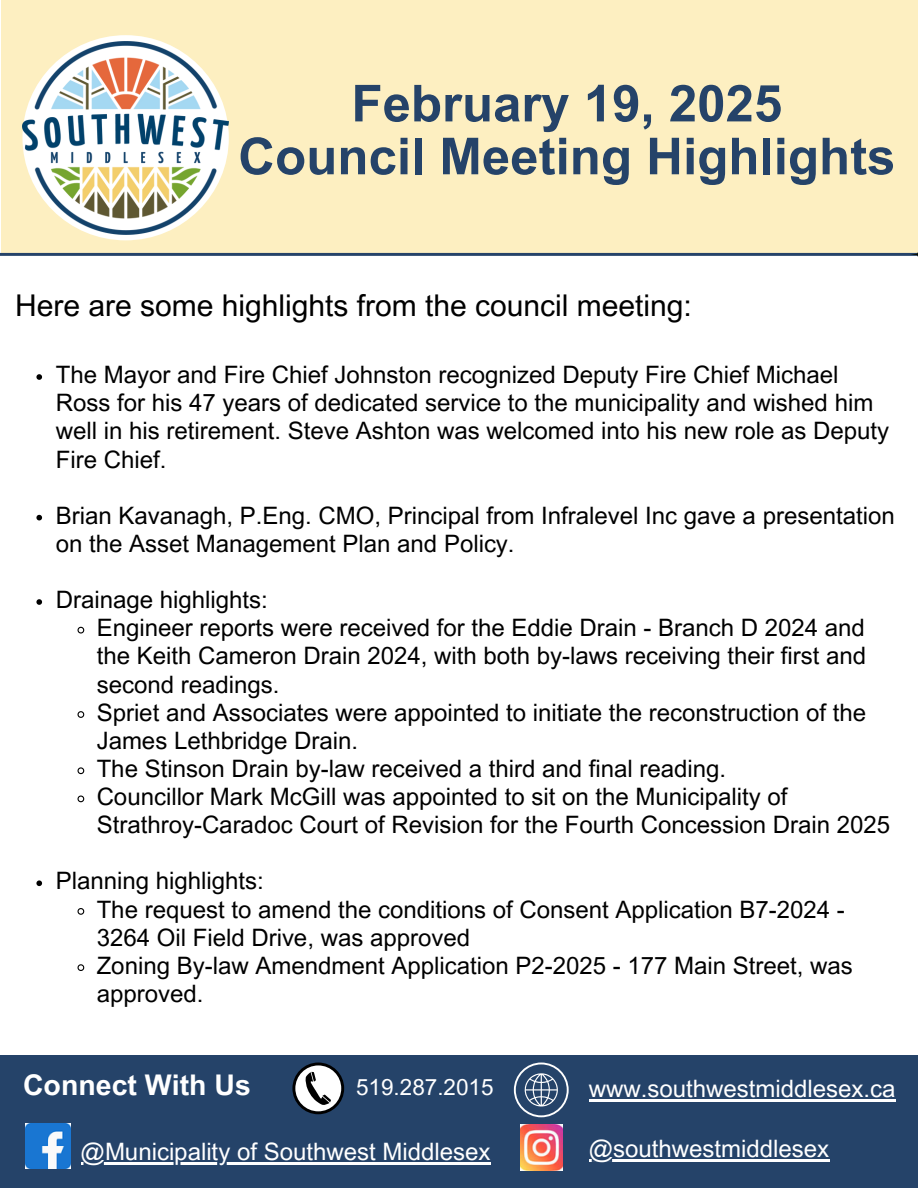
<style>
.page{position:relative;width:918px;height:1188px;background:#fff}
.page>*{position:absolute;margin:0;border:0;box-sizing:border-box;transform-origin:0 0}
.t1{font:700 51px/52.8px "Arial MT Pro";color:#254369;text-align:center}
.t2{font:30px "Arial MT Pro";color:#000}
.t3{font:700 28.5px "Arial MT Pro";color:#fff}
.t4{font:24px/28.2px "Arial MT Pro";color:#000}
.t5{font:24px "Arial MT Pro";color:#fff}
.t6{font:22.5px "Arial MT Pro";color:#fff}
</style>
<div class="page">
<div style="left:1px;top:1px;width:917px;height:253px;background:#fdefc1"></div>
<img style="left:22px;top:41px;width:206px;height:194px">
<div style="left:0;top:1056px;width:918px;height:132px;background:#254369"></div>
<svg style="left:292px;top:1063px;width:52px;height:51px"></svg>
<div style="left:295px;top:1065px;width:46px;height:46px;background:#fff;border-radius:50%"></div>
<svg style="left:305px;top:1072px;width:26px;height:33px"></svg>
<svg style="left:514px;top:1063px;width:55px;height:54px"></svg>
<img style="left:25px;top:1123px;width:45px;height:45px">
<img style="left:520px;top:1124px;width:43px;height:46px">
<svg style="left:36px;top:374px;width:6px;height:6px"></svg>
<svg style="left:36px;top:515px;width:6px;height:5px"></svg>
<svg style="left:36px;top:599px;width:6px;height:6px"></svg>
<svg style="left:77px;top:626px;width:8px;height:8px"></svg>
<svg style="left:77px;top:711px;width:8px;height:7px"></svg>
<svg style="left:77px;top:767px;width:8px;height:8px"></svg>
<svg style="left:77px;top:795px;width:8px;height:8px"></svg>
<svg style="left:36px;top:880px;width:6px;height:6px"></svg>
<svg style="left:77px;top:908px;width:8px;height:7px"></svg>
<svg style="left:77px;top:964px;width:8px;height:7px"></svg>
<svg style="left:0;top:252px;width:918px;height:5px"></svg>
<hr style="left:589px;top:1099px;width:307px;height:2px;background:#fff">
<hr style="left:589px;top:1159px;width:240px;height:2px;background:#fff">
<hr style="left:81px;top:1162px;width:409px;height:3px;background:#fff">
<p class="t1" style="left:238px;top:83px;width:659px">February 19, 2025<br>Council Meeting Highlights</p>
<p class="t2" style="left:15px;top:294px;width:678px">Here are some highlights from the council meeting:</p>
<h1 class="t4" style="left:56px;top:364px;width:835px">The Mayor and Fire Chief Johnston recognized Deputy Fire Chief Michael Ross for his 47 years of dedicated service to the municipality and wished him well in his retirement. Steve Ashton was welcomed into his new role as Deputy Fire Chief.</h1>
<h3 class="t4" style="left:56px;top:504px;width:840px">Brian Kavanagh, P.Eng. CMO, Principal from Infralevel Inc gave a presentation on the Asset Management Plan and Policy.</h3>
<p class="t4" style="left:56px;top:589px;width:214px">Drainage highlights:</p>
<p class="t4" style="left:97px;top:617px;width:771px;text-align:justify">Engineer reports were received for the Eddie Drain - Branch D 2024 and the Keith Cameron Drain 2024, with both by-laws receiving their first and second readings.</p>
<p class="t4" style="left:97px;top:701px;width:771px">Spriet and Associates were appointed to initiate the reconstruction of the<br>James Lethbridge Drain.</p>
<p class="t4" style="left:97px;top:757px;width:631px">The Stinson Drain by-law received a third and final reading.</p>
<p class="t4" style="left:97px;top:786px;width:795px">Councillor Mark McGill was appointed to sit on the Municipality of<br>Strathroy-Caradoc Court of Revision for the Fourth Concession Drain 2025</p>
<p class="t4" style="left:56px;top:870px;width:210px">Planning highlights:</p>
<p class="t4" style="left:97px;top:898px;width:750px">The request to amend the conditions of Consent Application B7-2024 -<br>3264 Oil Field Drive, was approved</p>
<p class="t4" style="left:97px;top:954px;width:758px">Zoning By-law Amendment Application P2-2025 - 177 Main Street, was approved.</p>
<p class="t3" style="left:23px;top:1074px;width:229px">Connect With Us</p>
<p class="t6" style="left:356px;top:1078px;width:139px">519.287.2015</p>
<h2 class="t5" style="left:589px;top:1079px;width:308px">www.southwestmiddlesex.ca</h2>
<p class="t5" style="left:81px;top:1143px;width:411px">@Municipality of Southwest Middlesex</p>
<p class="t5" style="left:589px;top:1139px;width:242px">@southwestmiddlesex</p>
</div>
